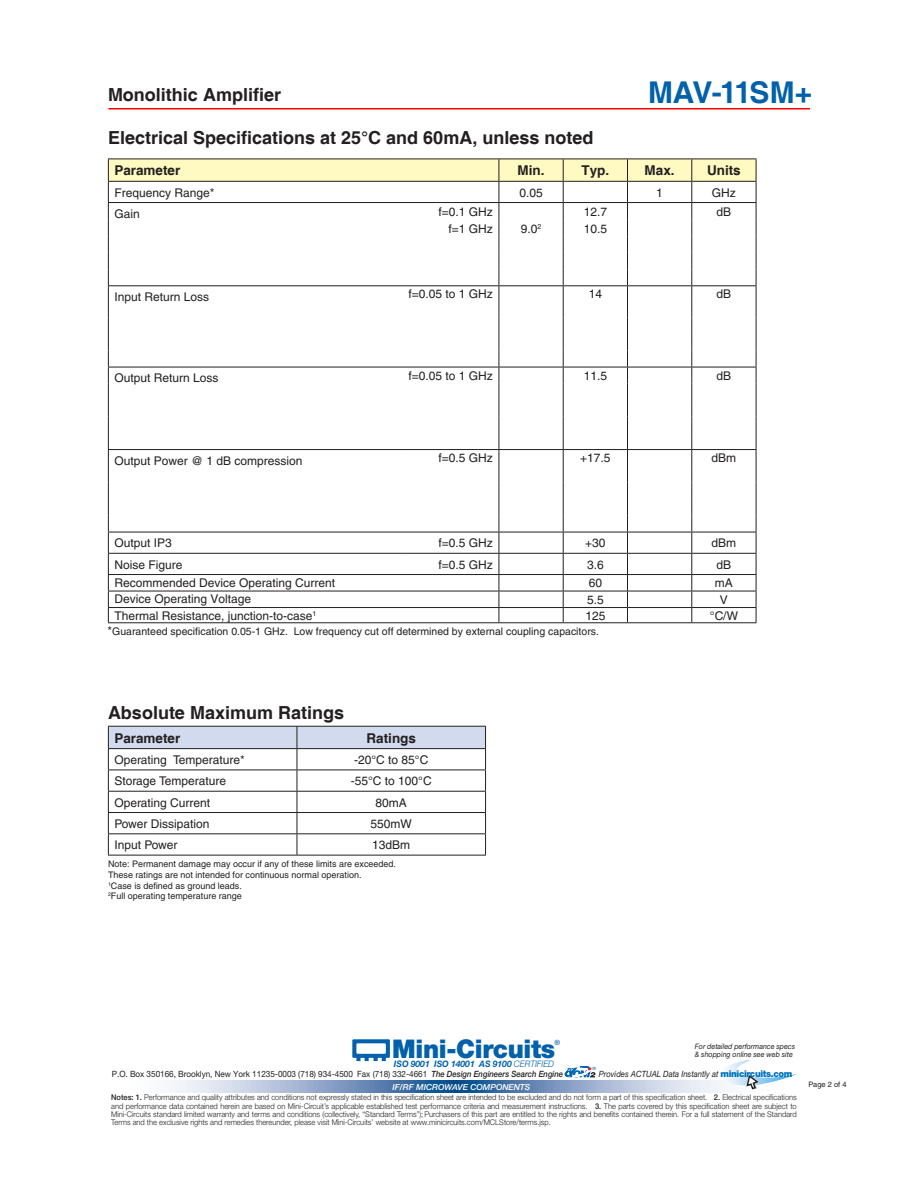
<style>
.page{position:relative;width:918px;height:1188px;background:#fff}
.page>*{position:absolute;margin:0;border:0;box-sizing:border-box;transform-origin:0 0}
.MODEL_NUMBER{font:700 30px "Helvetica";letter-spacing:-.05em;color:#0161ab}
.t1{font:900 25.8px "Helvetica Neue";letter-spacing:-.015em;color:#0261aa}
.BODY_HEADLINE{font:700 18px "Helvetica";color:#231f20}
.t2{font:700 13.5px "Helvetica";color:#231f20}
.t3{font:12px "Helvetica";color:#231f20}
.NOTE_TEXT{font:10.5px "Helvetica";color:#231f20}
.NOTE_TEXT-2{font:9px "Helvetica";color:#231f20}
.t4{font:italic 700 9px "Helvetica Neue";color:#0261aa;scale:.95 1}
.t5{font:8.55px "Helvetica Neue";letter-spacing:-.005em;color:#231f20;scale:.95 1}
.t6{font:italic 8.55px "Helvetica Neue";color:#231f20;scale:.9 1}
.t7{font:italic 500 8.25px "Helvetica Neue";color:#fff}
.t8{font:300 7.95px/8.4px "Helvetica Neue";color:#231f20;text-align:justify;scale:.95 1}
.t9{font:italic 7.5px/8.6px "Helvetica Neue";color:#231f20;scale:.95 1}
.t10{font:7.5px "Helvetica";color:#231f20}
.t11{font:500 7.2px "Helvetica Neue";color:#0261aa}
.t12{font:4.35px "Helvetica";color:#0166b3;scale:1.11 1}
.s1{font-size:12px}
.s2{font-weight:300}
.s3{font-weight:500;font-style:italic}
.s4{font-weight:900;font-style:normal;font-size:9.3px;color:#0072bc}
.s5{font-weight:500}
</style>
<div class="page">
<hr style="left:108px;top:108px;width:702px;height:2px;background:#f00">
<svg style="left:352px;top:1039px;width:38px;height:22px"></svg>
<svg style="left:564px;top:1066px;width:31px;height:11px"></svg>
<svg style="left:170px;top:1081px;width:542px;height:11px;background:#8da7c9"></svg>
<svg style="left:712px;top:1060px;width:85px;height:33px"></svg>
<svg style="left:108px;top:726px;width:378px;height:129px"></svg>
<hr style="left:108px;top:855px;width:189px;height:1px;background:#231f20">
<hr style="left:297px;top:855px;width:189px;height:1px;background:#231f20">
<hr style="left:108px;top:622px;width:292px;height:1px;background:#231f20">
<hr style="left:400px;top:622px;width:99px;height:1px;background:#231f20">
<hr style="left:499px;top:622px;width:64px;height:1px;background:#231f20">
<hr style="left:563px;top:622px;width:64px;height:1px;background:#231f20">
<hr style="left:627px;top:622px;width:65px;height:1px;background:#231f20">
<hr style="left:692px;top:622px;width:64px;height:1px;background:#231f20">
<svg style="left:108px;top:159px;width:649px;height:463px"></svg>
<hr style="left:108px;top:202px;width:292px;height:1px;background:#231f20">
<hr style="left:400px;top:202px;width:99px;height:1px;background:#231f20">
<hr style="left:499px;top:202px;width:64px;height:1px;background:#231f20">
<hr style="left:563px;top:202px;width:64px;height:1px;background:#231f20">
<hr style="left:627px;top:202px;width:65px;height:1px;background:#231f20">
<hr style="left:692px;top:202px;width:64px;height:1px;background:#231f20">
<p class="BODY_HEADLINE" style="left:108px;top:83px;width:175px">Monolithic Amplifier</p>
<p class="BODY_HEADLINE" style="left:108px;top:127px;width:487px">Electrical Specifications at 25°C and 60mA, unless noted</p>
<p class="MODEL_NUMBER" style="left:648px;top:74px;width:166px">MAV-11SM+</p>
<p class="t2" style="left:114px;top:162px;width:68px">Parameter</p>
<p class="t2" style="left:518px;top:162px;width:28px">Min.</p>
<p class="t2" style="left:581px;top:162px;width:29px">Typ.</p>
<p class="t2" style="left:645px;top:162px;width:32px">Max.</p>
<p class="t2" style="left:707px;top:162px;width:35px">Units</p>
<p class="t3" style="left:114px;top:185px;width:102px">Frequency Range*</p>
<p class="t3" style="left:519px;top:185px;width:25px">0.05</p>
<p class="t3" style="left:656px;top:185px;width:8px">1</p>
<p class="t3" style="left:712px;top:185px;width:25px">GHz</p>
<p class="t3" style="left:114px;top:207px;width:27px">Gain</p>
<p class="t3" style="left:439px;top:205px;width:56px">f=0.1 GHz</p>
<p class="t3" style="left:584px;top:205px;width:25px">12.7</p>
<p class="t3" style="left:717px;top:205px;width:16px">dB</p>
<p class="t3" style="left:449px;top:221px;width:46px">f=1 GHz</p>
<p class="t3" style="left:521px;top:221px;width:22px">9.0<sup>2</sup></p>
<p class="t3" style="left:584px;top:221px;width:25px">10.5</p>
<p class="t3" style="left:114px;top:290px;width:96px">Input Return Loss</p>
<p class="t3" style="left:409px;top:287px;width:86px">f=0.05 to 1 GHz</p>
<p class="t3" style="left:589px;top:287px;width:15px">14</p>
<p class="t3" style="left:717px;top:287px;width:16px">dB</p>
<p class="t3" style="left:114px;top:371px;width:106px">Output Return Loss</p>
<p class="t3" style="left:409px;top:369px;width:86px">f=0.05 to 1 GHz</p>
<p class="t3" style="left:584px;top:369px;width:25px">11.5</p>
<p class="t3" style="left:717px;top:369px;width:16px">dB</p>
<p class="t3" style="left:114px;top:454px;width:190px">Output Power @ 1 dB compression</p>
<p class="t3" style="left:439px;top:451px;width:56px">f=0.5 GHz</p>
<p class="t3" style="left:580px;top:451px;width:32px">+17.5</p>
<p class="t3" style="left:712px;top:451px;width:26px">dBm</p>
<p class="t3" style="left:114px;top:536px;width:59px">Output IP3</p>
<p class="t3" style="left:439px;top:536px;width:56px">f=0.5 GHz</p>
<p class="t3" style="left:585px;top:536px;width:22px">+30</p>
<p class="t3" style="left:712px;top:536px;width:26px">dBm</p>
<p class="t3" style="left:114px;top:557px;width:70px">Noise Figure</p>
<p class="t3" style="left:439px;top:557px;width:56px">f=0.5 GHz</p>
<p class="t3" style="left:587px;top:557px;width:18px">3.6</p>
<p class="t3" style="left:717px;top:557px;width:16px">dB</p>
<p class="t3" style="left:114px;top:576px;width:222px">Recommended Device Operating Current</p>
<p class="t3" style="left:589px;top:576px;width:15px">60</p>
<p class="t3" style="left:715px;top:576px;width:19px">mA</p>
<p class="t3" style="left:114px;top:592px;width:138px">Device Operating Voltage</p>
<p class="t3" style="left:587px;top:593px;width:18px">5.5</p>
<p class="t3" style="left:720px;top:593px;width:10px">V</p>
<p class="t3" style="left:114px;top:609px;width:203px">Thermal Resistance, junction-to-case<sup>1</sup></p>
<p class="t3" style="left:585px;top:609px;width:22px">125</p>
<p class="t3" style="left:710px;top:609px;width:30px">°C/W</p>
<p class="NOTE_TEXT" style="left:108px;top:625px;width:493px"><span class="s1">*</span>Guaranteed specification 0.05-1 GHz. Low frequency cut off determined by external coupling capacitors.</p>
<p class="BODY_HEADLINE" style="left:108px;top:701px;width:238px">Absolute Maximum Ratings</p>
<p class="t2" style="left:114px;top:730px;width:68px">Parameter</p>
<p class="t2" style="left:367px;top:730px;width:51px">Ratings</p>
<p class="t3" style="left:114px;top:753px;width:132px">Operating Temperature*</p>
<p class="t3" style="left:354px;top:753px;width:76px">-20°C to 85°C</p>
<p class="t3" style="left:114px;top:774px;width:113px">Storage Temperature</p>
<p class="t3" style="left:351px;top:774px;width:82px">-55°C to 100°C</p>
<p class="t3" style="left:114px;top:795px;width:97px">Operating Current</p>
<p class="t3" style="left:376px;top:795px;width:33px">80mA</p>
<p class="t3" style="left:114px;top:817px;width:97px">Power Dissipation</p>
<p class="t3" style="left:371px;top:817px;width:43px">550mW</p>
<p class="t3" style="left:114px;top:838px;width:65px">Input Power</p>
<p class="t3" style="left:372px;top:838px;width:40px">13dBm</p>
<p class="NOTE_TEXT-2" style="left:108px;top:859px;width:290px">Note: Permanent damage may occur if any of these limits are exceeded.</p>
<p class="NOTE_TEXT-2" style="left:108px;top:870px;width:255px">These ratings are not intended for continuous normal operation.</p>
<p class="NOTE_TEXT-2" style="left:108px;top:880px;width:135px"><sup>1</sup>Case is defined as ground leads.</p>
<p class="NOTE_TEXT-2" style="left:108px;top:891px;width:135px"><sup>2</sup>Full operating temperature range</p>
<h2 class="t1" style="left:392px;top:1033px;width:165px">Mini-Circuits</h2>
<p class="t4" style="left:394px;top:1058px;width:170px">ISO 9001 ISO 14001 AS 9100 <span class="s2">CERTIFIED</span></p>
<p class="t11" style="left:555px;top:1038px;width:7px">®</p>
<p class="t5" style="left:112px;top:1069px;width:477px">P.O. Box 350166, Brooklyn, New York 11235-0003 (718) 934-4500 Fax (718) 332-4661 <span class="s3">The Design Engineers Search Engine</span></p>
<p class="t6" style="left:599px;top:1069px;width:216px">Provides ACTUAL Data Instantly at <span class="s4">minicircuits.com</span></p>
<p class="t9" style="left:695px;top:1041px;width:107px">For detailed performance specs &amp; shopping online see web site</p>
<p class="t12" style="left:592px;top:1066px;width:5px">®</p>
<p class="t8" style="left:111px;top:1093px;width:723px"><span class="s5">Notes: 1.</span> Performance and quality attributes and conditions not expressly stated in this specification sheet are intended to be excluded and do not form a part of this specification sheet. <span class="s5">2.</span> Electrical specifications and performance data contained herein are based on Mini-Circuit’s applicable established test performance criteria and measurement instructions. <span class="s5">3.</span> The parts covered by this specification sheet are subject to Mini-Circuits standard limited warranty and terms and conditions (collectively, “Standard Terms”);Purchasers of this part are entitled to the rights and benefits contained therein. For a full statement of the Standard Terms and the exclusive rights and remedies thereunder, please visit Mini-Circuits’ website at www.minicircuits.com/MCLStore/terms.jsp.</p>
<p class="t7" style="left:393px;top:1082px;width:139px">IF/RF MICROWAVE COMPONENTS</p>
<p class="t10" style="left:809px;top:1080px;width:40px">Page 2 of 4</p>
</div>
